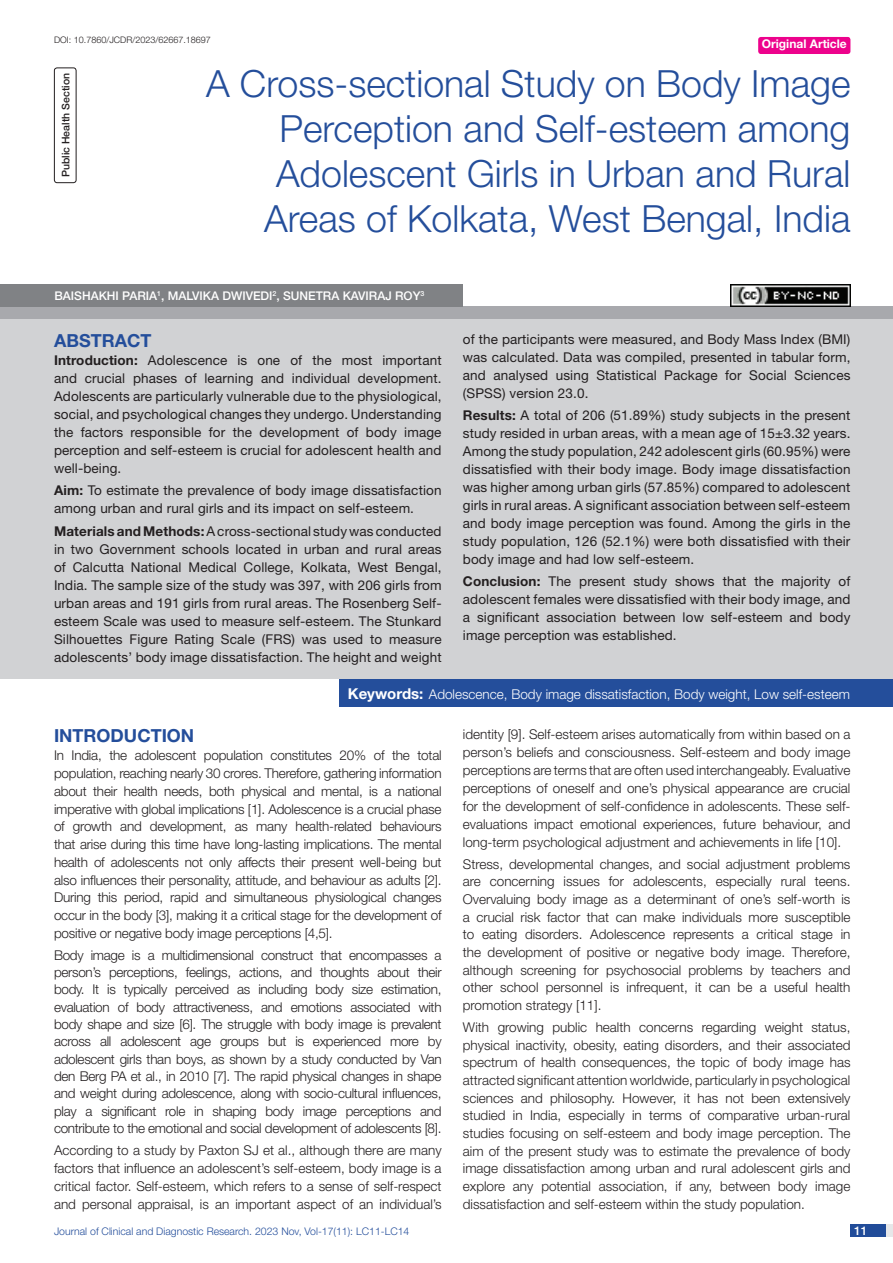
<style>
.page{position:relative;width:893px;height:1263px;background:#fff}
.page>*{position:absolute;margin:0;border:0;box-sizing:border-box;transform-origin:0 0}
.t1{font:300 37.5px/45px "Helvetica Neue";color:#244e9b;text-align:right}
.Heading{font:700 18px "Helvetica Neue";color:#244e9b}
.Abstract_head{font:700 18px "Helvetica Neue";color:#244e9b}
.Body_text{font:300 13.5px/17.7px "Helvetica Neue";color:#231f20;text-align:justify}
.Abstract_Text{font:13.5px/18px "Helvetica Neue";letter-spacing:.01em;color:#231f20;text-align:justify}
.Key_words{font:300 13.5px "Helvetica Neue";color:#fff}
.Author{font:500 12px "Helvetica Neue";color:#fff}
.t2{font:700 12px "Helvetica Neue";color:#fff}
.t3{font:300 10.5px "Helvetica Neue";color:#244e9b}
.section{font:500 10.5px "Helvetica Neue";color:#231f20}
.DOI{font:300 9px "Helvetica Neue";color:#231f20}
.s1{font-weight:700}
.s2{font-weight:700;font-size:15px}
</style>
<div class="page">
<div style="left:850px;top:1224px;width:43px;height:13px;background:#e6e7e9"></div>
<div style="left:850px;top:1224px;width:35px;height:13px;background:#214c99"></div>
<div style="left:758px;top:37px;width:92px;height:17px;background:#ed028c;border-radius:3px"></div>
<div style="left:54px;top:68px;width:22px;height:115px;border:1px solid #231f20;border-radius:3px"></div>
<div style="left:0;top:307px;width:893px;height:12px;background:#a8a9ad"></div>
<div style="left:0;top:284px;width:463px;height:23px;background:#808285"></div>
<div style="left:0;top:319px;width:893px;height:360px;background:#d1d2d4"></div>
<div style="left:340px;top:679px;width:553px;height:28px;background:#244e9b"></div>
<img style="left:730px;top:284px;width:120px;height:23px">
<p class="DOI" style="left:54px;top:35px;width:158px">DOI: 10.7860/JCDR/2023/62667.18697</p>
<p class="t2" style="left:762px;top:37px;width:87px">Original Article</p>
<p class="section" style="left:59px;top:177px;width:106px;rotate:-90deg">PUBLIC HEALTH SECTION</p>
<p class="t1" style="left:206px;top:60px;width:646px">A Cross-sectional Study on Body Image Perception and Self-esteem among Adolescent Girls in Urban and Rural Areas of Kolkata, West Bengal, India</p>
<p class="Author" style="left:54px;top:289px;width:371px">BAISHAKHI PARIA<sup>1</sup>, MALVIKA DWIVEDI<sup>2</sup>, SUNETRA KAVIRAJ ROY<sup>3</sup></p>
<p class="Abstract_head" style="left:54px;top:329px;width:99px">ABSTRACT</p>
<p class="Abstract_Text" style="left:54px;top:351px;width:389px"><span class="s1">Introduction:</span> Adolescence is one of the most important and crucial phases of learning and individual development.<br>Adolescents are particularly vulnerable due to the physiological, social, and psychological changes they undergo. Understanding the factors responsible for the development of body image perception and self-esteem is crucial for adolescent health and well-being.</p>
<p class="Abstract_Text" style="left:54px;top:481px;width:389px"><span class="s1">Aim:</span> To estimate the prevalence of body image dissatisfaction among urban and rural girls and its impact on self-esteem.</p>
<p class="Abstract_Text" style="left:54px;top:522px;width:389px"><span class="s1">Materials and Methods:</span> A cross-sectional study was conducted in two Government schools located in urban and rural areas of Calcutta National Medical College, Kolkata, West Bengal, India. The sample size of the study was 397, with 206 girls from urban areas and 191 girls from rural areas. The Rosenberg Self&shy;esteem Scale was used to measure self-esteem. The Stunkard Silhouettes Figure Rating Scale (FRS) was used to measure adolescents’ body image dissatisfaction. The height and weight</p>
<p class="Abstract_Text" style="left:463px;top:330px;width:389px">of the participants were measured, and Body Mass Index (BMI) was calculated. Data was compiled, presented in tabular form, and analysed using Statistical Package for Social Sciences (SPSS) version 23.0.</p>
<p class="Abstract_Text" style="left:463px;top:406px;width:389px"><span class="s1">Results:</span> A total of 206 (51.89%) study subjects in the present study resided in urban areas, with a mean age of 15±3.32 years.<br>Among the study population, 242 adolescent girls (60.95%) were dissatisfied with their body image. Body image dissatisfaction was higher among urban girls (57.85%) compared to adolescent girls in rural areas. A significant association between self-esteem and body image perception was found. Among the girls in the study population, 126 (52.1%) were both dissatisfied with their body image and had low self-esteem.</p>
<p class="Abstract_Text" style="left:463px;top:572px;width:389px"><span class="s1">Conclusion:</span> The present study shows that the majority of adolescent females were dissatisfied with their body image, and a significant association between low self-esteem and body image perception was established.</p>
<p class="Key_words" style="left:348px;top:685px;width:504px"><span class="s2">Keywords:</span> Adolescence, Body image dissatisfaction, Body weight, Low self-esteem</p>
<p class="Heading" style="left:54px;top:725px;width:142px">INTRODUCTION</p>
<p class="Body_text" style="left:54px;top:746px;width:389px">In India, the adolescent population constitutes 20% of the total population, reaching nearly 30 crores. Therefore, gathering information about their health needs, both physical and mental, is a national imperative with global implications [1]. Adolescence is a crucial phase of growth and development, as many health-related behaviours that arise during this time have long-lasting implications. The mental health of adolescents not only affects their present well-being but also influences their personality, attitude, and behaviour as adults [2].<br>During this period, rapid and simultaneous physiological changes occur in the body [3], making it a critical stage for the development of positive or negative body image perceptions [4,5].</p>
<p class="Body_text" style="left:54px;top:946px;width:389px;line-height:17.2px">Body image is a multidimensional construct that encompasses a person’s perceptions, feelings, actions, and thoughts about their body. It is typically perceived as including body size estimation, evaluation of body attractiveness, and emotions associated with body shape and size [6]. The struggle with body image is prevalent across all adolescent age groups but is experienced more by adolescent girls than boys, as shown by a study conducted by Van den Berg PA et al., in 2010 [7]. The rapid physical changes in shape and weight during adolescence, along with socio-cultural influences, play a significant role in shaping body image perceptions and contribute to the emotional and social development of adolescents [8].</p>
<p class="Body_text" style="left:54px;top:1141px;width:389px">According to a study by Paxton SJ et al., although there are many factors that influence an adolescent’s self-esteem, body image is a critical factor. Self-esteem, which refers to a sense of self-respect and personal appraisal, is an important aspect of an individual’s</p>
<p class="Body_text" style="left:463px;top:725px;width:389px">identity [9]. Self-esteem arises automatically from within based on a person’s beliefs and consciousness. Self-esteem and body image perceptions are terms that are often used interchangeably. Evaluative perceptions of oneself and one’s physical appearance are crucial for the development of self-confidence in adolescents. These self&shy;evaluations impact emotional experiences, future behaviour, and long-term psychological adjustment and achievements in life [10].</p>
<p class="Body_text" style="left:463px;top:855px;width:389px">Stress, developmental changes, and social adjustment problems are concerning issues for adolescents, especially rural teens.<br>Overvaluing body image as a determinant of one’s self-worth is a crucial risk factor that can make individuals more susceptible to eating disorders. Adolescence represents a critical stage in the development of positive or negative body image. Therefore, although screening for psychosocial problems by teachers and other school personnel is infrequent, it can be a useful health promotion strategy [11].</p>
<p class="Body_text" style="left:463px;top:1018px;width:389px">With growing public health concerns regarding weight status, physical inactivity, obesity, eating disorders, and their associated spectrum of health consequences, the topic of body image has attracted significant attention worldwide, particularly in psychological sciences and philosophy. However, it has not been extensively studied in India, especially in terms of comparative urban-rural studies focusing on self-esteem and body image perception. The aim of the present study was to estimate the prevalence of body image dissatisfaction among urban and rural adolescent girls and explore any potential association, if any, between body image dissatisfaction and self-esteem within the study population.</p>
<p class="t3" style="left:54px;top:1225px;width:357px">Journal of Clinical and Diagnostic Research. 2023 Nov, Vol-17(11): LC11-LC14</p>
<p class="Author" style="left:854px;top:1223px;width:15px">11</p>
</div>
